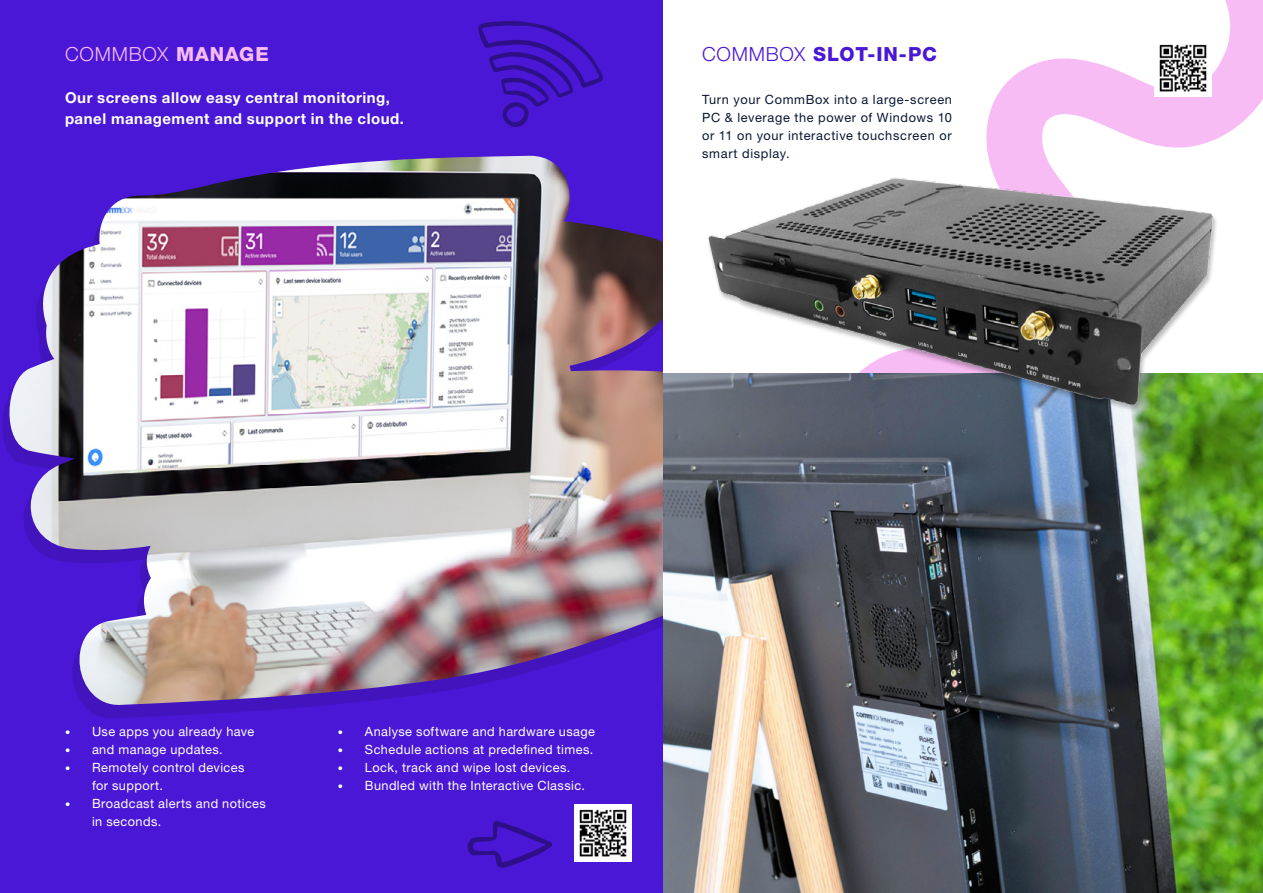
<style>
.page{position:relative;width:1263px;height:893px;background:#fff}
.page>*{position:absolute;margin:0;border:0;box-sizing:border-box;transform-origin:0 0}
.t1{font:800 19.5px "Helvetica Neue LT Pro";letter-spacing:.04em;color:#4a17d6}
.t2{font:300 19.5px "Helvetica Neue LT Pro";letter-spacing:.04em;color:#f8bcf5}
.t3{font:700 15px/21px "Helvetica Neue LT Pro";letter-spacing:.035em;color:#fff}
.t4{font:12.75px/18px "Helvetica Neue LT Pro";letter-spacing:.03em;color:#fff}
.t5{font:12.75px/18px "Helvetica Neue LT Pro";letter-spacing:.05em;color:#0a1731;text-align:justify}
.s1{font-weight:800}
.s2{font-weight:300}
.s3{font-size:10.5px}
</style>
<div class="page">
<div style="left:0;top:0;width:663px;height:893px;background:#4a17d6"></div>
<div style="left:2px;top:168px;width:698px;height:551px;background:#000;opacity:.11"></div>
<img style="left:8px;top:156px;width:655px;height:551px">
<img style="left:574px;top:804px;width:57px;height:57px">
<svg style="left:478px;top:21px;width:125px;height:106px"></svg>
<svg style="left:467px;top:821px;width:85px;height:47px"></svg>
<svg style="left:1225px;top:0;width:38px;height:42px;background:#f8c2f6"></svg>
<img style="left:663px;top:484px;width:600px;height:409px">
<img style="left:663px;top:42px;width:600px;height:442px">
<img style="left:1155px;top:42px;width:57px;height:55px">
<h1 class="t2" style="left:65px;top:42px;width:205px">COMMBOX <span class="s1">MANAGE</span></h1>
<p class="t3" style="left:65px;top:87px;width:341px">Our screens allow easy central monitoring, panel management and support in the cloud.</p>
<h1 class="t1" style="left:702px;top:42px;width:236px"><span class="s2">COMMBOX</span> SLOT-IN-PC</h1>
<p class="t5" style="left:702px;top:90px;width:251px">Turn your CommBox into a large-screen PC &amp; leverage the power of Windows 10 or 11 on your interactive touchscreen or smart display.</p>
<p class="t4" style="left:65px;top:722px;width:191px"><span class="s3">•</span> Use apps you already have</p>
<p class="t4" style="left:65px;top:740px;width:159px"><span class="s3">•</span> and manage updates.</p>
<p class="t4" style="left:92px;top:758px;width:154px;text-indent:-27px"><span class="s3">•</span> Remotely control devices for support.</p>
<p class="t4" style="left:92px;top:794px;width:175px;text-indent:-27px"><span class="s3">•</span> Broadcast alerts and notices in seconds.</p>
<p class="t4" style="left:338px;top:722px;width:259px"><span class="s3">•</span> Analyse software and hardware usage</p>
<p class="t4" style="left:338px;top:740px;width:257px"><span class="s3">•</span> Schedule actions at predefined times.</p>
<p class="t4" style="left:338px;top:758px;width:234px"><span class="s3">•</span> Lock, track and wipe lost devices.</p>
<p class="t4" style="left:338px;top:776px;width:249px"><span class="s3">•</span> Bundled with the Interactive Classic.</p>
</div>
